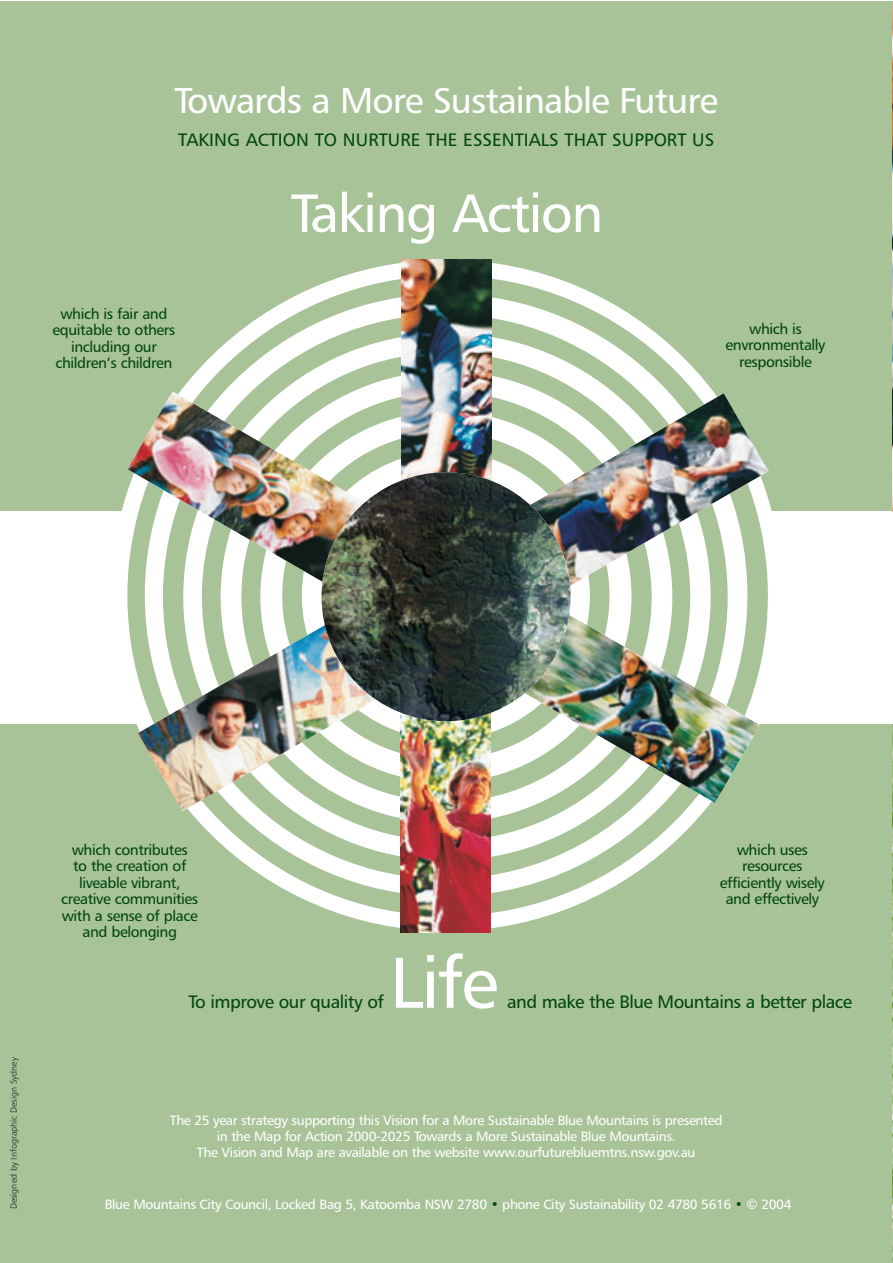
<style>
.page{position:relative;width:893px;height:1263px;background:#fff}
.page>*{position:absolute;margin:0;border:0;box-sizing:border-box;transform-origin:0 0}
.t1{font:72px "Humanist 777 BT Roman B";color:#fff}
.t2{font:54px "Humanist 777 BT Roman B";letter-spacing:-.03em;color:#fff}
.t3{font:36px "Humanist 777 BT Roman B";letter-spacing:-.03em;color:#fff}
.t4{font:18px "Humanist 777 BT Roman B";letter-spacing:-.03em;color:#004710}
.t5{font:18px "Humanist 777 BT Roman B";color:#004710}
.t6{font:15px/16.5px "Humanist 777 BT Roman B";letter-spacing:-.03em;color:#004710;text-align:center}
.t7{font:13.5px/15.8px "Humanist 777 BT Roman B";letter-spacing:-.03em;color:#fff;text-align:center}
.t8{font:9px "Humanist 777 BT Light B";color:#231f20}
.s1{color:#004710}
</style>
<div class="page">
<div style="left:0;top:1px;width:893px;height:1262px;background:#a9c399"></div>
<div style="left:0;top:512px;width:893px;height:212px;background:#fff"></div>
<div style="left:111px;top:260px;width:671px;height:671px;background:#fff;border-radius:50%"></div>
<div style="left:127px;top:276px;width:641px;height:640px;background:#a9c399;border-radius:50%"></div>
<div style="left:145px;top:294px;width:602px;height:602px;background:#fff;border-radius:50%"></div>
<div style="left:163px;top:314px;width:564px;height:565px;background:#a9c399;border-radius:50%"></div>
<div style="left:183px;top:333px;width:527px;height:527px;background:#fff;border-radius:50%"></div>
<svg style="left:202px;top:353px;width:488px;height:488px;fill:#a9c399"></svg>
<div style="left:260px;top:411px;width:371px;height:371px;background:#fff;border-radius:50%"></div>
<div style="left:282px;top:432px;width:327px;height:327px;background:#a9c399;border-radius:50%"></div>
<div style="left:302px;top:452px;width:288px;height:288px;background:#fff;border-radius:50%"></div>
<img style="left:127px;top:391px;width:245px;height:193px">
<img style="left:515px;top:610px;width:245px;height:193px">
<img style="left:402px;top:259px;width:90px;height:222px">
<img style="left:401px;top:713px;width:90px;height:219px">
<img style="left:138px;top:618px;width:244px;height:193px">
<img style="left:524px;top:393px;width:244px;height:193px">
<img style="left:892px;top:724px;width:1px;height:539px">
<img style="left:892px;top:1px;width:1px;height:511px">
<img style="left:321px;top:472px;width:249px;height:249px;border-radius:50%">
<h3 class="t3" style="left:174px;top:85px;width:545px">Towards a More Sustainable Future</h3>
<h3 class="t5" style="left:178px;top:132px;width:538px">TAKING ACTION TO NURTURE THE ESSENTIALS THAT SUPPORT US</h3>
<h2 class="t2" style="left:291px;top:190px;width:314px">Taking Action</h2>
<p class="t6" style="left:53px;top:306px;width:124px">which is fair and equitable to others including our children’s children</p>
<p class="t6" style="left:725px;top:321px;width:101px">which is envronmentally responsible</p>
<p class="t8" style="left:10px;top:1209px;width:153px;rotate:-90deg">Designed by Infographic Design Sydney</p>
<p class="t6" style="left:61px;top:842px;width:138px">which contributes<br>to the creation of liveable vibrant, creative communities with a sense of place and belonging</p>
<h3 class="t4" style="left:189px;top:994px;width:197px">To improve our quality of</h3>
<p class="t6" style="left:720px;top:842px;width:106px">which uses resources efficiently wisely and effectively</p>
<h1 class="t1" style="left:390px;top:952px;width:110px">Life</h1>
<h3 class="t4" style="left:507px;top:994px;width:347px">and make the Blue Mountains a better place</h3>
<p class="t7" style="left:170px;top:1113px;width:554px">The 25 year strategy supporting this Vision for a More Sustainable Blue Mountains is presented in the Map for Action 2000-2025 Towards a More Sustainable Blue Mountains.<br>The Vision and Map are available on the website www.ourfuturebluemtns.nsw.gov.au</p>
<p class="t7" style="left:105px;top:1197px;width:688px">Blue Mountains City Council, Locked Bag 5, Katoomba NSW 2780 <span class="s1">•</span> phone City Sustainability 02 4780 5616 <span class="s1">•</span> © 2004</p>
</div>
